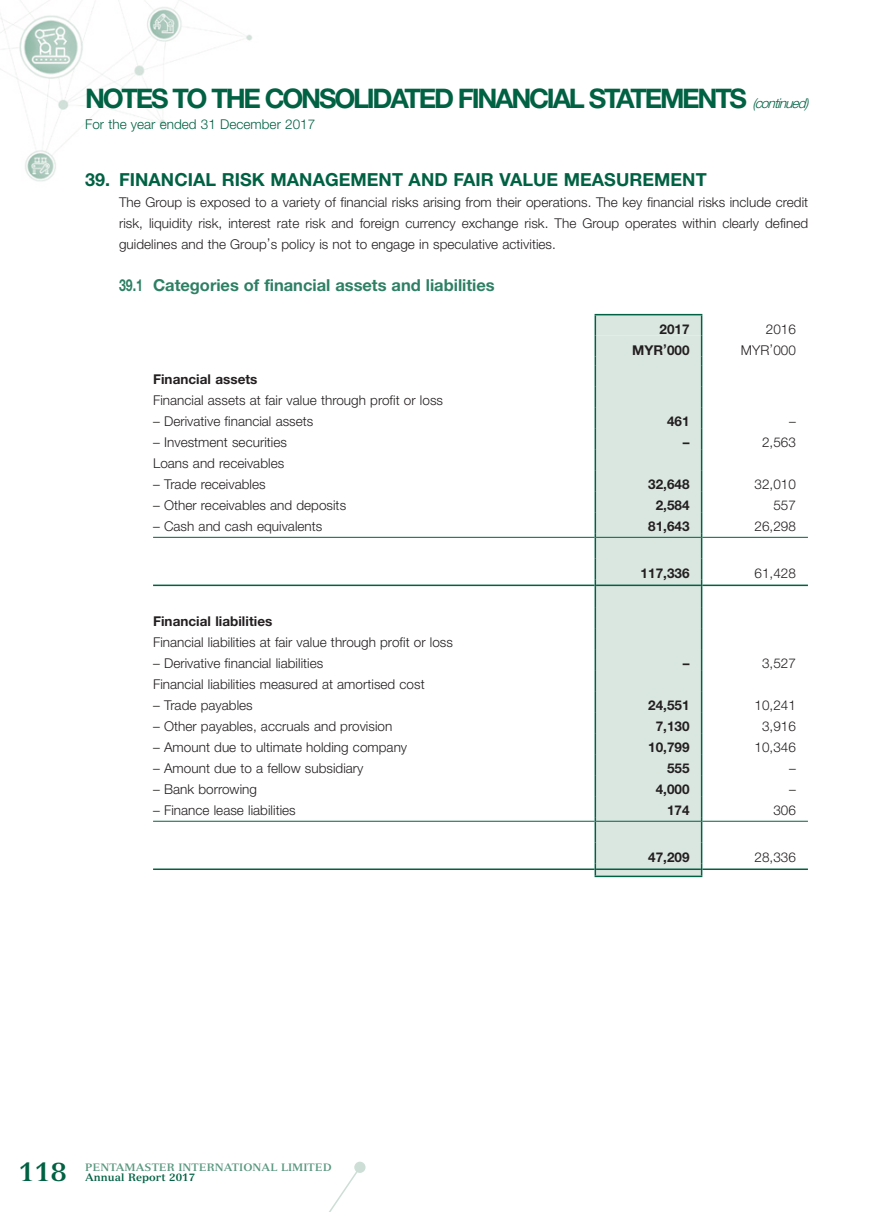
<style>
.page{position:relative;width:893px;height:1212px;background:#fff}
.page>*{position:absolute;margin:0;border:0;box-sizing:border-box;transform-origin:0 0}
.t1{font:700 27px "Helvetica Neue LT Std";letter-spacing:-.085em;color:#006143}
.t2{font:700 25.8px "Versailles LT Std";color:#006143}
.Heading_1{font:700 18px "Helvetica Neue LT Std";letter-spacing:.005em;color:#006143}
.Heading_2{font:700 16.5px "Helvetica Neue LT Std";color:#2e8065;scale:.75 1}
.Body_Text{font:300 13.5px/21px "Helvetica Neue LT Std";letter-spacing:.005em;color:#231f20;text-align:justify}
.Body_Text-2{font:700 13.5px "Helvetica Neue LT Std";letter-spacing:.005em;color:#231f20}
.t3{font:300 13.5px "Helvetica Neue LT Std";letter-spacing:.005em;color:#006143}
.t4{font:700 10.5px "Versailles LT Std";letter-spacing:.005em;color:#5a9780}
.t5{font:700 10.5px "Versailles LT Std";letter-spacing:.005em;color:#006143}
.s1{font-weight:300;font-style:italic;font-size:13.5px}
</style>
<div class="page">
<img style="left:0;top:0;width:252px;height:182px">
<svg style="left:354px;top:1161px;width:12px;height:12px"></svg>
<svg style="left:329px;top:1165px;width:33px;height:47px"></svg>
<svg style="left:596px;top:315px;width:105px;height:561px;background:#d3e2db"></svg>
<div style="left:596px;top:336px;width:105px;height:532px;background:#dae6e0"></div>
<hr style="left:595px;top:314px;width:107px;height:1px;background:#006143">
<hr style="left:595px;top:876px;width:107px;height:1px;background:#006143">
<svg style="left:595px;top:315px;width:1px;height:561px"></svg>
<svg style="left:701px;top:315px;width:1px;height:561px"></svg>
<hr style="left:153px;top:537px;width:442px;height:1px;background:#006143">
<hr style="left:596px;top:537px;width:105px;height:1px;background:#006143">
<hr style="left:702px;top:537px;width:106px;height:1px;background:#006143">
<hr style="left:153px;top:584px;width:442px;height:2px;background:#006143">
<hr style="left:596px;top:584px;width:105px;height:2px;background:#006143">
<hr style="left:702px;top:584px;width:106px;height:2px;background:#006143">
<hr style="left:153px;top:821px;width:442px;height:1px;background:#006143">
<hr style="left:596px;top:821px;width:105px;height:1px;background:#006143">
<hr style="left:702px;top:821px;width:106px;height:1px;background:#006143">
<hr style="left:153px;top:868px;width:442px;height:2px;background:#006143">
<hr style="left:596px;top:868px;width:105px;height:2px;background:#006143">
<hr style="left:702px;top:868px;width:106px;height:2px;background:#006143">
<h1 class="t1" style="left:85px;top:81px;width:729px">NOTES TO THE CONSOLIDATED FINANCIAL STATEMENTS <span class="s1">(continued)</span></h1>
<p class="t3" style="left:85px;top:116px;width:232px">For the year ended 31 December 2017</p>
<p class="Heading_1" style="left:85px;top:169px;width:623px">39. FINANCIAL RISK MANAGEMENT AND FAIR VALUE MEASUREMENT</p>
<p class="Body_Text" style="left:119px;top:192px;width:691px">The Group is exposed to a variety of financial risks arising from their operations. The key financial risks include credit risk, liquidity risk, interest rate risk and foreign currency exchange risk. The Group operates within clearly defined guidelines and the Group’s policy is not to engage in speculative activities.</p>
<p class="Heading_2" style="left:119px;top:275px;width:502px">39.1 Categories of financial assets and liabilities</p>
<p class="Body_Text-2" style="left:659px;top:321px;width:32px">2017</p>
<p class="Body_Text" style="left:766px;top:318px;width:32px">2016</p>
<p class="Body_Text-2" style="left:632px;top:342px;width:59px">MYR’000</p>
<p class="Body_Text" style="left:741px;top:339px;width:57px">MYR’000</p>
<p class="Body_Text-2" style="left:153px;top:371px;width:106px">Financial assets</p>
<p class="Body_Text" style="left:153px;top:390px;width:291px">Financial assets at fair value through profit or loss</p>
<p class="Body_Text" style="left:153px;top:411px;width:162px">– Derivative financial assets</p>
<p class="Body_Text-2" style="left:667px;top:413px;width:24px">461</p>
<p class="Body_Text" style="left:789px;top:411px;width:8px">–</p>
<p class="Body_Text" style="left:153px;top:432px;width:135px">– Investment securities</p>
<p class="Body_Text-2" style="left:683px;top:434px;width:8px">–</p>
<p class="Body_Text" style="left:762px;top:432px;width:35px">2,563</p>
<p class="Body_Text" style="left:153px;top:453px;width:133px">Loans and receivables</p>
<p class="Body_Text" style="left:153px;top:474px;width:114px">– Trade receivables</p>
<p class="Body_Text-2" style="left:648px;top:476px;width:43px">32,648</p>
<p class="Body_Text" style="left:754px;top:474px;width:43px">32,010</p>
<p class="Body_Text" style="left:153px;top:495px;width:195px">– Other receivables and deposits</p>
<p class="Body_Text-2" style="left:656px;top:497px;width:35px">2,584</p>
<p class="Body_Text" style="left:773px;top:495px;width:24px">557</p>
<p class="Body_Text" style="left:153px;top:516px;width:171px">– Cash and cash equivalents</p>
<p class="Body_Text-2" style="left:648px;top:518px;width:43px">81,643</p>
<p class="Body_Text" style="left:754px;top:516px;width:43px">26,298</p>
<p class="Body_Text-2" style="left:641px;top:565px;width:51px">117,336</p>
<p class="Body_Text" style="left:754px;top:562px;width:43px">61,428</p>
<p class="Body_Text-2" style="left:153px;top:613px;width:121px">Financial liabilities</p>
<p class="Body_Text" style="left:153px;top:632px;width:301px">Financial liabilities at fair value through profit or loss</p>
<p class="Body_Text" style="left:153px;top:653px;width:172px">– Derivative financial liabilities</p>
<p class="Body_Text-2" style="left:683px;top:655px;width:8px">–</p>
<p class="Body_Text" style="left:762px;top:653px;width:35px">3,527</p>
<p class="Body_Text" style="left:153px;top:674px;width:273px">Financial liabilities measured at amortised cost</p>
<p class="Body_Text" style="left:153px;top:695px;width:101px">– Trade payables</p>
<p class="Body_Text-2" style="left:648px;top:697px;width:43px">24,551</p>
<p class="Body_Text" style="left:754px;top:695px;width:43px">10,241</p>
<p class="Body_Text" style="left:153px;top:716px;width:241px">– Other payables, accruals and provision</p>
<p class="Body_Text-2" style="left:656px;top:718px;width:35px">7,130</p>
<p class="Body_Text" style="left:762px;top:716px;width:35px">3,916</p>
<p class="Body_Text" style="left:153px;top:737px;width:256px">– Amount due to ultimate holding company</p>
<p class="Body_Text-2" style="left:648px;top:739px;width:43px">10,799</p>
<p class="Body_Text" style="left:754px;top:737px;width:43px">10,346</p>
<p class="Body_Text" style="left:153px;top:758px;width:212px">– Amount due to a fellow subsidiary</p>
<p class="Body_Text-2" style="left:667px;top:760px;width:24px">555</p>
<p class="Body_Text" style="left:789px;top:758px;width:8px">–</p>
<p class="Body_Text" style="left:153px;top:779px;width:105px">– Bank borrowing</p>
<p class="Body_Text-2" style="left:656px;top:781px;width:35px">4,000</p>
<p class="Body_Text" style="left:789px;top:779px;width:8px">–</p>
<p class="Body_Text" style="left:153px;top:800px;width:144px">– Finance lease liabilities</p>
<p class="Body_Text-2" style="left:667px;top:802px;width:24px">174</p>
<p class="Body_Text" style="left:773px;top:800px;width:24px">306</p>
<p class="Body_Text-2" style="left:648px;top:849px;width:43px">47,209</p>
<p class="Body_Text" style="left:754px;top:846px;width:43px">28,336</p>
<h2 class="t2" style="left:18px;top:1156px;width:50px">118</h2>
<p class="t5" style="left:85px;top:1171px;width:112px">Annual Report 2017</p>
<p class="t4" style="left:85px;top:1160px;width:248px">PENTAMASTER INTERNATIONAL LIMITED</p>
</div>
